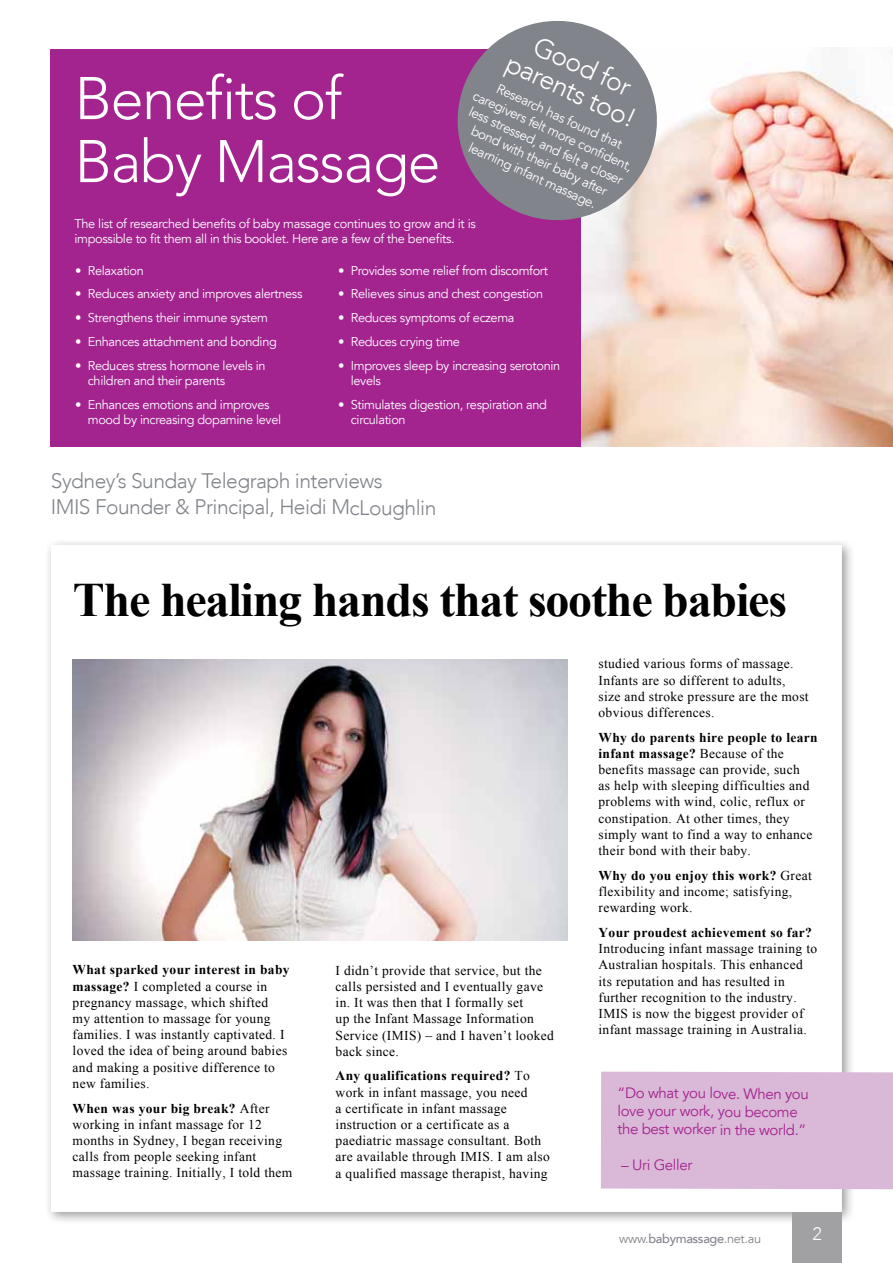
<style>
.page{position:relative;width:893px;height:1263px;background:#fff}
.page>*{position:absolute;margin:0;border:0;box-sizing:border-box;transform-origin:0 0}
.t1{font:300 59.55px/63px "Avenir LT";letter-spacing:-.025em;color:#fff}
.t2{font:700 48px "Times New Roman";letter-spacing:-.025em;color:#000}
.t3{font:300 27px/27px "Avenir LT";color:#fff;text-align:center}
.t4{font:300 21px/26.5px "Avenir LT";letter-spacing:-.025em;color:#81848a}
.t5{font:300 18px "Avenir LT";color:#fff}
.t6{font:15px/18px "Avenir LT";letter-spacing:-.03em;color:#a3238f}
.t7{font:13.5px/16.2px "Times New Roman";letter-spacing:.025em;color:#000}
.t8{font:13.5px/16.2px "Avenir LT";color:#fff;text-align:center}
.t9{font:12.75px/15.3px "Avenir LT";letter-spacing:-.025em;color:#fff}
.t10{font:12.75px "Avenir LT";letter-spacing:-.025em;color:#81848a}
.s1{font-weight:700}
.s2{font-weight:500}
</style>
<div class="page">
<div style="left:51px;top:49px;width:791px;height:397px;background:#a3238f"></div>
<div style="left:44px;top:538px;width:811px;height:687px;background:#000;opacity:.4"></div>
<div style="left:51px;top:545px;width:791px;height:667px;background:#fff"></div>
<div style="left:601px;top:1071px;width:292px;height:118px;background:#dab8d7"></div>
<img style="left:581px;top:49px;width:312px;height:397px">
<svg style="left:457px;top:21px;width:213px;height:213px;fill:#81848a"></svg>
<div style="left:792px;top:1212px;width:50px;height:51px;background:#a1a1a4"></div>
<img style="left:72px;top:659px;width:495px;height:282px">
<p class="t3" style="left:525px;top:24px;width:142px;rotate:25deg">Good for parents too!</p>
<p class="t1" style="left:75px;top:67px;width:368px">Benefits of<br>Baby Massage</p>
<p class="t9" style="left:75px;top:216px;width:403px">The list of researched benefits of baby massage continues to grow and it is impossible to fit them all in this booklet. Here are a few of the benefits.</p>
<p class="t8" style="left:484px;top:73px;width:175px;rotate:25deg">Research has found that caregivers felt more confi dent, less stressed, and felt a closer bond with their baby after learning infant massage.</p>
<p class="t9" style="left:75px;top:263px;width:70px">• Relaxation</p>
<p class="t9" style="left:75px;top:287px;width:229px">• Reduces anxiety and improves alertness</p>
<p class="t9" style="left:75px;top:310px;width:194px">• Strengthens their immune system</p>
<p class="t9" style="left:75px;top:334px;width:203px">• Enhances attachment and bonding</p>
<p class="t9" style="left:88px;top:358px;width:179px;text-indent:-13px">• Reduces stress hormone levels in children and their parents</p>
<p class="t9" style="left:88px;top:397px;width:195px;text-indent:-13px">• Enhances emotions and improves mood by increasing dopamine level</p>
<p class="t9" style="left:338px;top:263px;width:212px">• Provides some relief from discomfort</p>
<p class="t9" style="left:338px;top:287px;width:207px">• Relieves sinus and chest congestion</p>
<p class="t9" style="left:338px;top:310px;width:178px">• Reduces symptoms of eczema</p>
<p class="t9" style="left:338px;top:334px;width:124px">• Reduces crying time</p>
<p class="t9" style="left:351px;top:358px;width:211px;text-indent:-13px">• Improves sleep by increasing serotonin levels</p>
<p class="t9" style="left:351px;top:397px;width:198px;text-indent:-13px">• Stimulates digestion, respiration and circulation</p>
<p class="t4" style="left:51px;top:467px;width:387px">Sydney’s Sunday Telegraph interviews<br>IMIS Founder &amp; Principal, Heidi McLoughlin</p>
<p class="t2" style="left:73px;top:567px;width:716px">The healing hands that soothe babies</p>
<p class="t7" style="left:73px;top:962px;width:219px"><span class="s1">What sparked your interest in baby massage?</span> I completed a course in pregnancy massage, which shifted<br>my attention to massage for young families. I was instantly captivated. I loved the idea of being around babies and making a positive difference to new families.</p>
<p class="t7" style="left:73px;top:1100px;width:221px"><span class="s1">When was your big break?</span> After working in infant massage for 12 months in Sydney, I began receiving calls from people seeking infant massage training. Initially, I told them</p>
<p class="t7" style="left:336px;top:962px;width:220px">I didn’t provide that service, but the calls persisted and I eventually gave in. It was then that I formally set<br>up the Infant Massage Information<br>Service (IMIS) – and I haven’t looked back since.</p>
<p class="t7" style="left:336px;top:1067px;width:216px"><span class="s1">Any qualifications required?</span> To work in infant massage, you need<br>a certificate in infant massage instruction or a certificate as a paediatric massage consultant. Both are available through IMIS. I am also a qualified massage therapist, having</p>
<p class="t7" style="left:599px;top:655px;width:212px">studied various forms of massage.<br>Infants are so different to adults, size and stroke pressure are the most obvious differences.</p>
<p class="t7" style="left:599px;top:729px;width:221px"><span class="s1">Why do parents hire people to learn infant massage?</span> Because of the benefits massage can provide, such<br>as help with sleeping difficulties and problems with wind, colic, reflux or constipation. At other times, they simply want to find a way to enhance their bond with their baby.</p>
<p class="t7" style="left:599px;top:867px;width:215px"><span class="s1">Why do you enjoy this work?</span> Great flexibility and income; satisfying, rewarding work.</p>
<p class="t7" style="left:599px;top:924px;width:220px"><span class="s1">Your proudest achievement so far?<br></span>Introducing infant massage training to Australian hospitals. This enhanced its reputation and has resulted in further recognition to the industry.<br>IMIS is now the biggest provider of infant massage training in Australia.</p>
<p class="t6" style="left:617px;top:1085px;width:193px">“Do what you love. When you love your work, you become the best worker in the world.”</p>
<p class="t6" style="left:621px;top:1156px;width:73px">– Uri Geller</p>
<p class="t10" style="left:619px;top:1231px;width:143px">www.<span class="s2">babymassage</span>.net.au</p>
<p class="t5" style="left:812px;top:1223px;width:11px">2</p>
</div>
